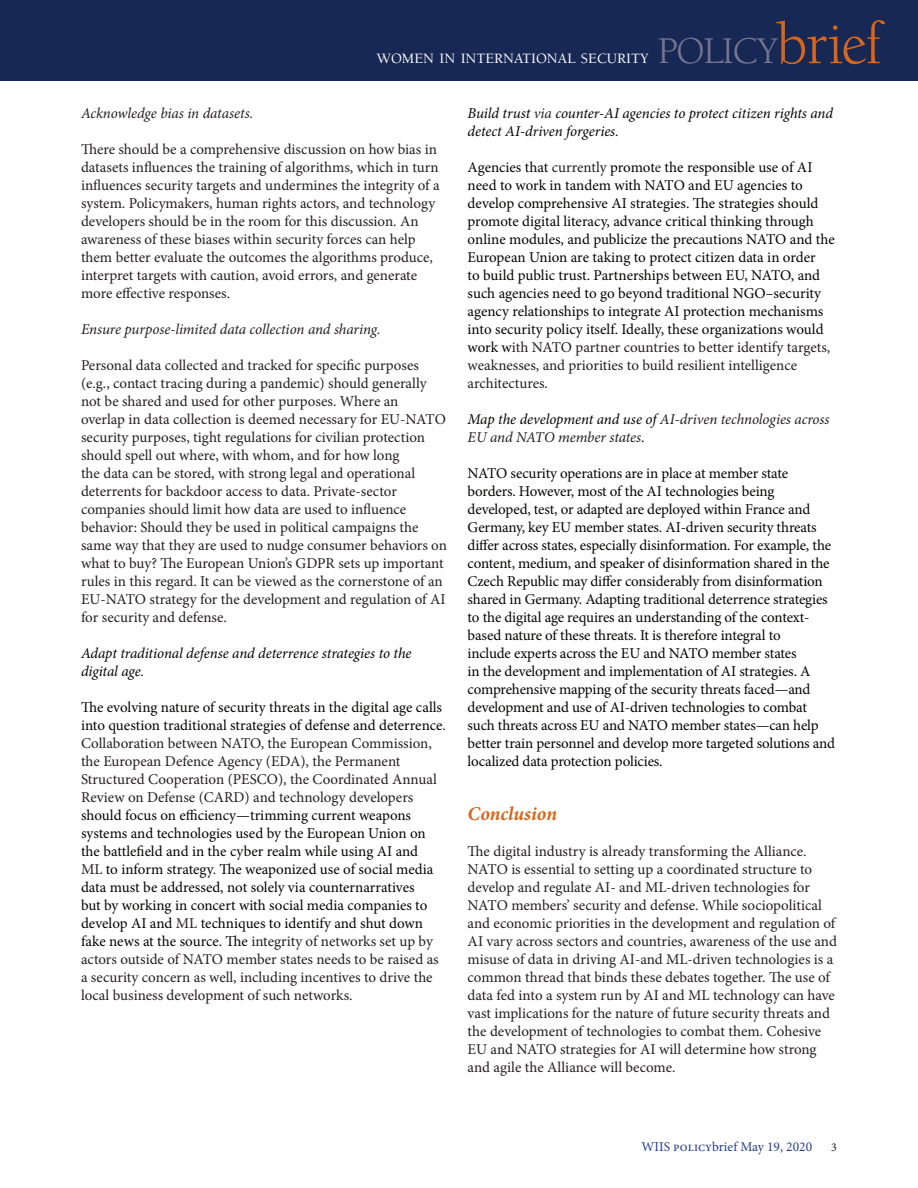
<style>
.page{position:relative;width:918px;height:1188px;background:#fff}
.page>*{position:absolute;margin:0;border:0;box-sizing:border-box;transform-origin:0 0}
.t1{font:38.85px "Berkeley";letter-spacing:-.045em;color:#767592}
.t2{font:italic 700 19.5px "Minion Pro";letter-spacing:-.005em;color:#d6661a}
.t3{font:15px/18px "Minion Pro";color:#231f20}
.t4{font:15px/18px "Minion Pro";letter-spacing:-.005em;color:#040503}
.t5{font:italic 15px/18px "Minion Pro";letter-spacing:-.005em;color:#231f20}
.t6{font:italic 15px/18px "Minion Pro";letter-spacing:-.005em;color:#040503}
.t7{font:500 14.7px "Berkeley";color:#fff}
.t8{font:13.5px "Minion Pro";color:#253f8e}
.t9{font:12px "Minion Pro";color:#231f20}
.s1{font-size:60.6px;color:#d6661a}
.s2{color:#040503}
.s3{color:#231f20}
.s4{font-style:normal;color:#040503}
</style>
<div class="page">
<div style="left:0;top:0;width:918px;height:81px;background:#182854"></div>
<p class="t7" style="left:377px;top:51px;width:273px">WOMEN IN INTERNATIONAL SECURITY</p>
<h1 class="t1" style="left:658px;top:31px;width:226px">policy<span class="s1">brief</span></h1>
<p class="t5" style="left:81px;top:104px;width:174px">Acknowledge bias in datasets.</p>
<p class="t3" style="left:81px;top:140px;width:360px">There should be a comprehensive discussion on how bias in datasets influences the training of algorithms, which in turn influences security targets and undermines the integrity of a system. Policymakers, human rights actors, and technology developers should be in the room for this discussion. An awareness of these biases within security forces can help them better evaluate the outcomes the algorithms produce, interpret targets with caution, avoid errors, and generate more effective responses.</p>
<p class="t5" style="left:81px;top:320px;width:301px">Ensure purpose-limited data collection and sharing.</p>
<p class="t3" style="left:81px;top:356px;width:367px">Personal data collected and tracked for specific purposes (e.g., contact tracing during a pandemic) should generally not be shared and used for other purposes. Where an<br>overlap in data collection is deemed necessary for EU-NATO security purposes, tight regulations for civilian protection should spell out where, with whom, and for how long<br>the data can be stored, with strong legal and operational deterrents for backdoor access to data. Private-sector companies should limit how data are used to influence behavior: Should they be used in political campaigns the same way that they are used to nudge consumer behaviors on what to buy? The European Union’s GDPR sets up important rules in this regard. It can be viewed as the cornerstone of an EU-NATO strategy for the development and regulation of AI for security and defense.</p>
<p class="t6" style="left:81px;top:644px;width:332px">Adapt traditional defense and deterrence strategies to the digital age.</p>
<p class="t3" style="left:81px;top:698px;width:366px"><span class="s2">The evolving nature of security threats in the digital age calls into question traditional strategies of defense and deterrence</span>.<br>Collaboration between NATO, the European Commission, the European Defence Agency (EDA), the Permanent Structured Cooperation (PESCO), the Coordinated Annual Review on Defense (CARD) and technology developers</p>
<p class="t4" style="left:81px;top:806px;width:359px">should focus on efficiency—trimming current weapons systems and technologies used by the European Union on the battlefield and in the cyber realm while using AI and <span class="s3">ML</span> to inform strategy<span class="s3">.</span> The weaponized use of social media data must be addressed, not solely via counternarratives<br>but by working in concert with social media companies to develop AI and <span class="s3">ML</span> techniques to identify and shut down fake news at the source. The <span class="s3">integrity of networks set up by actors outside of NATO member states needs to be raised as a security concern as well, including incentives to drive the local business development of such networks.</span></p>
<p class="t6" style="left:468px;top:104px;width:367px">Build trust <span class="s3">via</span> counter-AI agencies to protect citizen rights and detect AI-driven forgeries.</p>
<p class="t4" style="left:468px;top:158px;width:369px">Agencies that <span class="s3">currently</span> promot<span class="s3">e</span> the responsible use of AI need to work in tandem with NATO and EU agencies to develop comprehensive AI strategies. The strategies should promote digital literacy, advance critical thinking through online modules, and publicize the precautions NATO and the European Union are taking to protect citizen data in order<br>to build public trust. Partnerships between EU, NATO, and such agencies need to go beyond traditional NGO–security agency relationships to integrate AI protection mechanisms into security policy itself. Ideally, these organizations would work w<span class="s3">ith NATO partner countries to better identify targets, weaknesses, and priorities to build resilient intelligence architectures.</span></p>
<p class="t5" style="left:468px;top:410px;width:363px"><span class="s2">Map the development and use of</span> AI-driven technologies across<br>EU and NATO member states<span class="s4">.</span></p>
<p class="t4" style="left:468px;top:464px;width:369px">NATO security operations are in place at member state borders. However, most of the AI technologies being developed, test, or adapted are deployed within France and Germany, key EU member states. AI-driven security threats differ across states, especially disinformation. For example, the content, medium, and speaker of disinformation shared in the Czech Republic may differ considerably from disinformation shared in Germany. Adapting traditional deterrence strategies to the digital age requires an understanding of the context&shy;based nature of these threats. It is therefore integral to<br>include experts across the EU and NATO member states<br>in the development and implementation of AI strategies. A comprehensive mapping of the security threats faced—and development and use of AI-driven technologies to combat such threats across EU and NATO member states—can help better train personnel and develop more targeted solutions and localized data protection policies.</p>
<h2 class="t2" style="left:468px;top:800px;width:91px">Conclusion</h2>
<p class="t3" style="left:468px;top:842px;width:371px">The digital industry is already transforming the Alliance.<br>NATO is essential to setting up a coordinated structure to develop and regulate AI- and ML-driven technologies for NATO members’ security and defense. While sociopolitical and economic priorities in the development and regulation of AI vary across sectors and countries, awareness of the use and misuse of data in driving AI-and ML-driven technologies is a common thread that binds these debates together. The use of data fed into a system run by AI and ML technology can have vast implications for the nature of future security threats and the development of technologies to combat them. Cohesive EU and NATO strategies for AI will determine how strong and agile the Alliance will become.</p>
<p class="t8" style="left:641px;top:1138px;width:172px">WIIS policybrief May 19, 2020</p>
<p class="t9" style="left:831px;top:1139px;width:7px">3</p>
</div>
